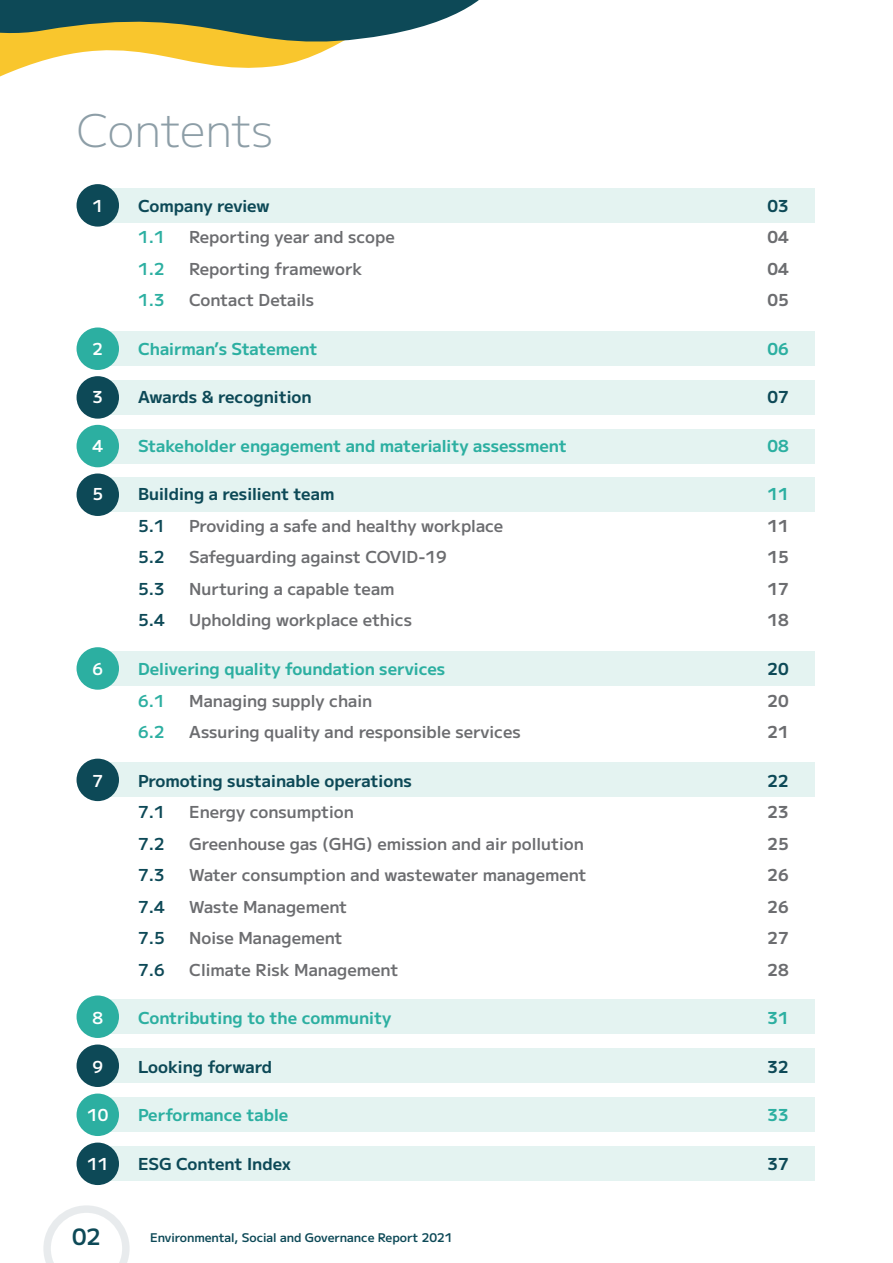
<style>
.page{position:relative;width:893px;height:1263px;background:#fff}
.page>*{position:absolute;margin:0;border:0;box-sizing:border-box;transform-origin:0 0}
.t1{font:300 45px "MPLUS1";letter-spacing:-.02em;color:#8d9ea7}
.t2{font:600 22.5px "MPLUS1";color:#0d4957}
.t3{font:600 16.5px "MPLUS1";color:#6c6d70}
.t4{font:700 16.5px "MPLUS1";color:#2cafa1}
.t5{font:700 16.5px "MPLUS1";color:#0d4957}
.t6{font:700 16.5px "MPLUS1";color:#6c6d70}
.t7{font:600 16.5px "MPLUS1";color:#0d4957}
.t8{font:600 16.5px "MPLUS1";color:#2cafa1}
.t9{font:600 16.5px "MPLUS1";color:#fff}
.t10{font:600 12px "MPLUS1";color:#0d4957}
</style>
<div class="page">
<div style="left:92px;top:429px;width:722px;height:34px;background:#e4f3f1"></div>
<div style="left:92px;top:1098px;width:722px;height:34px;background:#e4f3f1"></div>
<div style="left:92px;top:651px;width:722px;height:34px;background:#e4f3f1"></div>
<div style="left:92px;top:478px;width:722px;height:34px;background:#e4f3f1"></div>
<div style="left:92px;top:1147px;width:722px;height:34px;background:#e4f3f1"></div>
<div style="left:77px;top:425px;width:42px;height:42px;background:#2cafa1;border-radius:50%"></div>
<div style="left:77px;top:1093px;width:42px;height:43px;background:#2cafa1;border-radius:50%"></div>
<div style="left:77px;top:647px;width:42px;height:43px;background:#2cafa1;border-radius:50%"></div>
<div style="left:92px;top:380px;width:722px;height:34px;background:#e4f3f1"></div>
<div style="left:92px;top:1049px;width:722px;height:34px;background:#e4f3f1"></div>
<div style="left:92px;top:763px;width:722px;height:34px;background:#e4f3f1"></div>
<div style="left:92px;top:332px;width:722px;height:34px;background:#e4f3f1"></div>
<div style="left:92px;top:1000px;width:722px;height:34px;background:#e4f3f1"></div>
<div style="left:92px;top:188px;width:722px;height:34px;background:#e4f3f1"></div>
<div style="left:77px;top:184px;width:42px;height:43px;background:#0d4957;border-radius:50%"></div>
<div style="left:77px;top:376px;width:42px;height:43px;background:#0d4957;border-radius:50%"></div>
<div style="left:77px;top:1044px;width:42px;height:43px;background:#0d4957;border-radius:50%"></div>
<div style="left:77px;top:759px;width:42px;height:42px;background:#0d4957;border-radius:50%"></div>
<div style="left:77px;top:473px;width:42px;height:43px;background:#0d4957;border-radius:50%"></div>
<div style="left:77px;top:1142px;width:42px;height:43px;background:#0d4957;border-radius:50%"></div>
<div style="left:77px;top:327px;width:42px;height:43px;background:#2cafa1;border-radius:50%"></div>
<div style="left:77px;top:995px;width:42px;height:43px;background:#2cafa1;border-radius:50%"></div>
<svg style="left:0;top:61px;width:298px;height:16px"></svg>
<svg style="left:43px;top:1205px;width:87px;height:58px"></svg>
<svg style="left:0;top:0;width:479px;height:61px"></svg>
<h1 class="t1" style="left:77px;top:94px;width:198px">Contents</h1>
<p class="t9" style="left:92px;top:192px;width:12px">1</p>
<p class="t5" style="left:138px;top:192px;width:133px">Company review</p>
<p class="t5" style="left:767px;top:192px;width:23px">03</p>
<p class="t8" style="left:138px;top:224px;width:28px">1.1</p>
<p class="t3" style="left:189px;top:224px;width:207px">Reporting year and scope</p>
<p class="t6" style="left:767px;top:224px;width:23px">04</p>
<p class="t8" style="left:138px;top:255px;width:28px">1.2</p>
<p class="t3" style="left:189px;top:255px;width:175px">Reporting framework</p>
<p class="t6" style="left:767px;top:255px;width:23px">04</p>
<p class="t8" style="left:138px;top:287px;width:28px">1.3</p>
<p class="t3" style="left:189px;top:287px;width:126px">Contact Details</p>
<p class="t6" style="left:767px;top:287px;width:23px">05</p>
<p class="t9" style="left:92px;top:335px;width:12px">2</p>
<p class="t4" style="left:138px;top:335px;width:181px">Chairman’s Statement</p>
<p class="t4" style="left:767px;top:335px;width:23px">06</p>
<p class="t9" style="left:92px;top:384px;width:12px">3</p>
<p class="t5" style="left:138px;top:384px;width:175px">Awards &amp; recognition</p>
<p class="t5" style="left:767px;top:384px;width:23px">07</p>
<p class="t9" style="left:92px;top:432px;width:12px">4</p>
<p class="t4" style="left:138px;top:432px;width:430px">Stakeholder engagement and materiality assessment</p>
<p class="t4" style="left:767px;top:432px;width:23px">08</p>
<p class="t9" style="left:92px;top:481px;width:12px">5</p>
<p class="t5" style="left:138px;top:481px;width:198px">Building a resilient team</p>
<p class="t4" style="left:767px;top:481px;width:23px">11</p>
<p class="t7" style="left:138px;top:512px;width:28px">5.1</p>
<p class="t3" style="left:189px;top:512px;width:316px">Providing a safe and healthy workplace</p>
<p class="t6" style="left:767px;top:512px;width:23px">11</p>
<p class="t7" style="left:138px;top:544px;width:28px">5.2</p>
<p class="t3" style="left:189px;top:544px;width:259px">Safeguarding against COVID-19</p>
<p class="t6" style="left:767px;top:544px;width:23px">15</p>
<p class="t7" style="left:138px;top:575px;width:28px">5.3</p>
<p class="t3" style="left:189px;top:575px;width:207px">Nurturing a capable team</p>
<p class="t6" style="left:767px;top:575px;width:23px">17</p>
<p class="t7" style="left:138px;top:607px;width:28px">5.4</p>
<p class="t3" style="left:189px;top:607px;width:224px">Upholding workplace ethics</p>
<p class="t6" style="left:767px;top:607px;width:23px">18</p>
<p class="t9" style="left:92px;top:655px;width:12px">6</p>
<p class="t4" style="left:138px;top:655px;width:309px">Delivering quality foundation services</p>
<p class="t5" style="left:767px;top:655px;width:23px">20</p>
<p class="t8" style="left:138px;top:687px;width:28px">6.1</p>
<p class="t3" style="left:189px;top:687px;width:184px">Managing supply chain</p>
<p class="t6" style="left:767px;top:687px;width:23px">20</p>
<p class="t8" style="left:138px;top:718px;width:28px">6.2</p>
<p class="t3" style="left:189px;top:718px;width:333px">Assuring quality and responsible services</p>
<p class="t6" style="left:767px;top:718px;width:23px">21</p>
<p class="t9" style="left:92px;top:767px;width:12px">7</p>
<p class="t5" style="left:138px;top:767px;width:275px">Promoting sustainable operations</p>
<p class="t5" style="left:767px;top:767px;width:23px">22</p>
<p class="t7" style="left:138px;top:798px;width:28px">7.1</p>
<p class="t3" style="left:189px;top:798px;width:166px">Energy consumption</p>
<p class="t6" style="left:767px;top:798px;width:23px">23</p>
<p class="t7" style="left:138px;top:830px;width:28px">7.2</p>
<p class="t3" style="left:189px;top:830px;width:396px">Greenhouse gas (GHG) emission and air pollution</p>
<p class="t6" style="left:767px;top:830px;width:23px">25</p>
<p class="t7" style="left:138px;top:861px;width:28px">7.3</p>
<p class="t3" style="left:189px;top:861px;width:399px">Water consumption and wastewater management</p>
<p class="t6" style="left:767px;top:861px;width:23px">26</p>
<p class="t7" style="left:138px;top:893px;width:28px">7.4</p>
<p class="t3" style="left:189px;top:893px;width:159px">Waste Management</p>
<p class="t6" style="left:767px;top:893px;width:23px">26</p>
<p class="t7" style="left:138px;top:924px;width:28px">7.5</p>
<p class="t3" style="left:189px;top:924px;width:155px">Noise Management</p>
<p class="t6" style="left:767px;top:924px;width:23px">27</p>
<p class="t7" style="left:138px;top:956px;width:28px">7.6</p>
<p class="t3" style="left:189px;top:956px;width:211px">Climate Risk Management</p>
<p class="t6" style="left:767px;top:956px;width:23px">28</p>
<p class="t9" style="left:92px;top:1004px;width:12px">8</p>
<p class="t4" style="left:138px;top:1004px;width:255px">Contributing to the community</p>
<p class="t4" style="left:767px;top:1004px;width:23px">31</p>
<p class="t9" style="left:92px;top:1053px;width:12px">9</p>
<p class="t5" style="left:138px;top:1053px;width:135px">Looking forward</p>
<p class="t5" style="left:767px;top:1053px;width:23px">32</p>
<p class="t9" style="left:87px;top:1101px;width:23px">10</p>
<p class="t4" style="left:138px;top:1101px;width:152px">Performance table</p>
<p class="t4" style="left:767px;top:1101px;width:23px">33</p>
<p class="t9" style="left:87px;top:1150px;width:23px">11</p>
<p class="t5" style="left:138px;top:1150px;width:154px">ESG Content Index</p>
<p class="t5" style="left:767px;top:1150px;width:23px">37</p>
<h2 class="t2" style="left:72px;top:1219px;width:30px">02</h2>
<p class="t10" style="left:150px;top:1228px;width:304px">Environmental, Social and Governance Report 2021</p>
</div>
